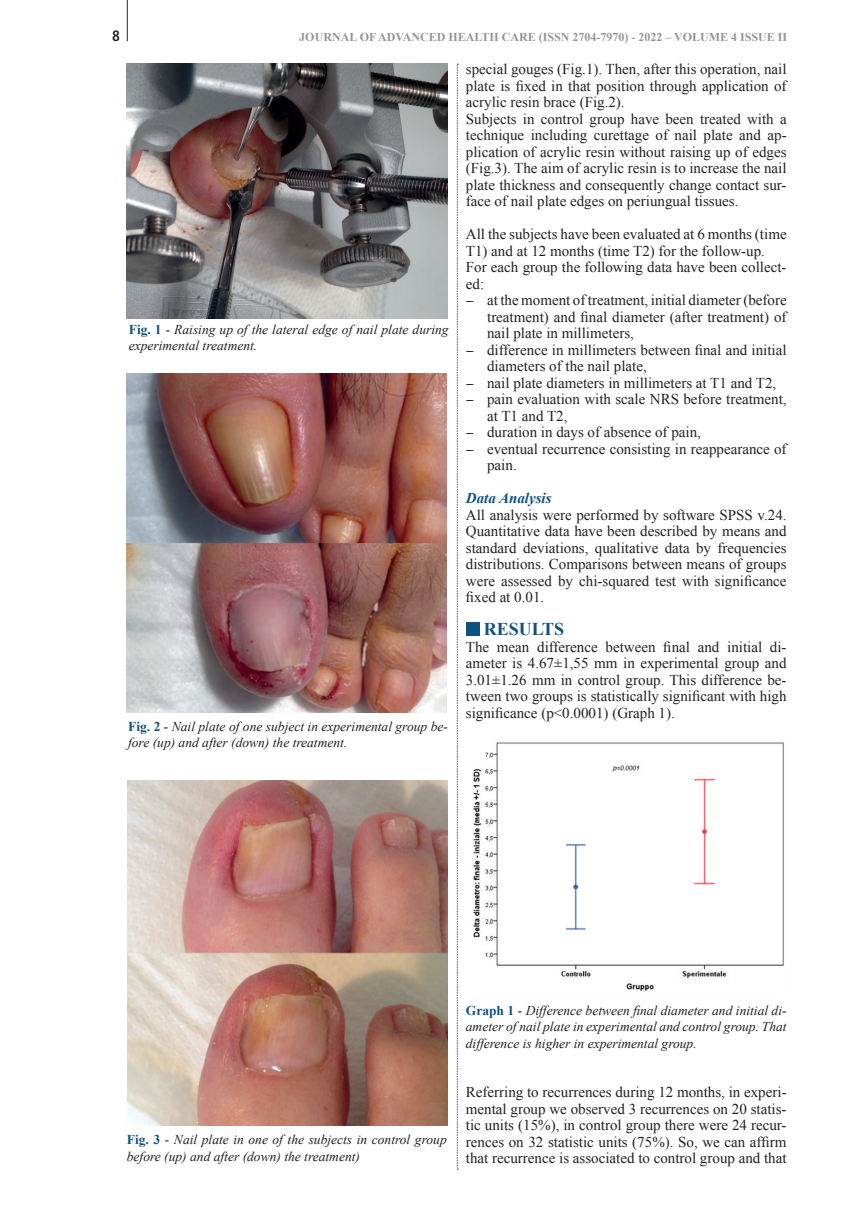
<style>
.page{position:relative;width:851px;height:1212px;background:#fff}
.page>*{position:absolute;margin:0;border:0;box-sizing:border-box;transform-origin:0 0}
.t1{font:700 18px "Times New Roman";color:#0f5181}
.t2{font:15px/16.5px "Times New Roman";color:#231f20;text-align:justify}
.t3{font:italic 700 15px "Times New Roman";color:#0f5181}
.t4{font:700 condensed 15px "Frutiger";color:#231f20}
.t5{font:italic 13.5px/16.5px "Times New Roman";color:#231f20}
.t6{font:700 12px "Times New Roman";color:#939598}
.s1{font-weight:700;font-style:normal;color:#0f5181}
</style>
<div class="page">
<hr style="left:127px;top:0;width:1px;height:41px;background:#231f20">
<div style="left:466px;top:622px;width:13px;height:13px;background:#0f5181"></div>
<img style="left:473px;top:742px;width:311px;height:250px">
<svg style="left:457px;top:64px;width:1px;height:1106px"></svg>
<img style="left:127px;top:64px;width:321px;height:254px">
<img style="left:127px;top:374px;width:319px;height:338px">
<img style="left:127px;top:781px;width:320px;height:345px">
<p class="t4" style="left:112px;top:27px;width:9px">8</p>
<p class="t6" style="left:299px;top:29px;width:489px">JOURNAL OF ADVANCED HEALTH CARE (ISSN 2704-7970) - 2022 – VOLUME 4 ISSUE II</p>
<p class="t5" style="left:129px;top:320px;width:321px"><span class="s1">Fig. 1</span> - Raising up of the lateral edge of nail plate during experimental treatment.</p>
<p class="t5" style="left:128px;top:717px;width:321px"><span class="s1">Fig. 2</span> - Nail plate of one subject in experimental group be&shy;fore (up) and after (down) the treatment.</p>
<p class="t2" style="left:466px;top:61px;width:322px;text-align:left">special gouges (Fig.1). Then, after this operation, nail plate is fixed in that position through application of acrylic resin brace (Fig.2).<br>Subjects in control group have been treated with a technique including curettage of nail plate and ap&shy;plication of acrylic resin without raising up of edges (Fig.3). The aim of acrylic resin is to increase the nail plate thickness and consequently change contact sur&shy;face of nail plate edges on periungual tissues.</p>
<p class="t2" style="left:466px;top:226px;width:322px">All the subjects have been evaluated at 6 months (time</p>
<p class="t2" style="left:466px;top:242px;width:300px">T1) and at 12 months (time T2) for the follow-up.</p>
<p class="t2" style="left:466px;top:259px;width:322px">For each group the following data have been collect-</p>
<p class="t2" style="left:466px;top:275px;width:20px">ed:</p>
<p class="t2" style="left:466px;top:292px;width:322px">− at the moment of treatment, initial diameter (before</p>
<p class="t2" style="left:487px;top:308px;width:301px">treatment) and final diameter (after treatment) of</p>
<p class="t2" style="left:487px;top:325px;width:148px">nail plate in millimeters,</p>
<p class="t2" style="left:466px;top:341px;width:322px">− difference in millimeters between final and initial</p>
<p class="t2" style="left:487px;top:358px;width:161px">diameters of the nail plate,</p>
<p class="t2" style="left:466px;top:374px;width:312px">− nail plate diameters in millimeters at T1 and T2,</p>
<p class="t2" style="left:466px;top:391px;width:322px">− pain evaluation with scale NRS before treatment,</p>
<p class="t2" style="left:487px;top:407px;width:82px">at T1 and T2,</p>
<p class="t2" style="left:466px;top:424px;width:236px">− duration in days of absence of pain,</p>
<p class="t2" style="left:466px;top:440px;width:322px">− eventual recurrence consisting in reappearance of</p>
<p class="t2" style="left:487px;top:457px;width:31px">pain.</p>
<p class="t3" style="left:466px;top:488px;width:87px">Data Analysis</p>
<p class="t2" style="left:466px;top:506px;width:322px">All analysis were performed by software SPSS v.24.<br>Quantitative data have been described by means and standard deviations, qualitative data by frequencies distributions. Comparisons between means of groups were assessed by chi-squared test with significance fixed at 0.01.</p>
<p class="t1" style="left:484px;top:617px;width:82px">RESULTS</p>
<p class="t2" style="left:466px;top:638px;width:322px">The mean difference between final and initial di&shy;ameter is 4.67±1,55 mm in experimental group and 3.01±1.26 mm in control group. This difference be&shy;tween two groups is statistically significant with high significance (p&lt;0.0001) (Graph 1).</p>
<p class="t5" style="left:127px;top:1131px;width:321px"><span class="s1">Fig. 3</span> - Nail plate in one of the subjects in control group before (up) and after (down) the treatment)</p>
<p class="t5" style="left:466px;top:1002px;width:322px;text-align:justify"><span class="s1">Graph 1</span> - Difference between final diameter and initial di&shy;ameter of nail plate in experimental and control group. That difference is higher in experimental group.</p>
<p class="t2" style="left:466px;top:1084px;width:322px">Referring to recurrences during 12 months, in experi&shy;mental group we observed 3 recurrences on 20 statis&shy;tic units (15%), in control group there were 24 recur&shy;rences on 32 statistic units (75%). So, we can affirm that recurrence is associated to control group and that</p>
</div>
